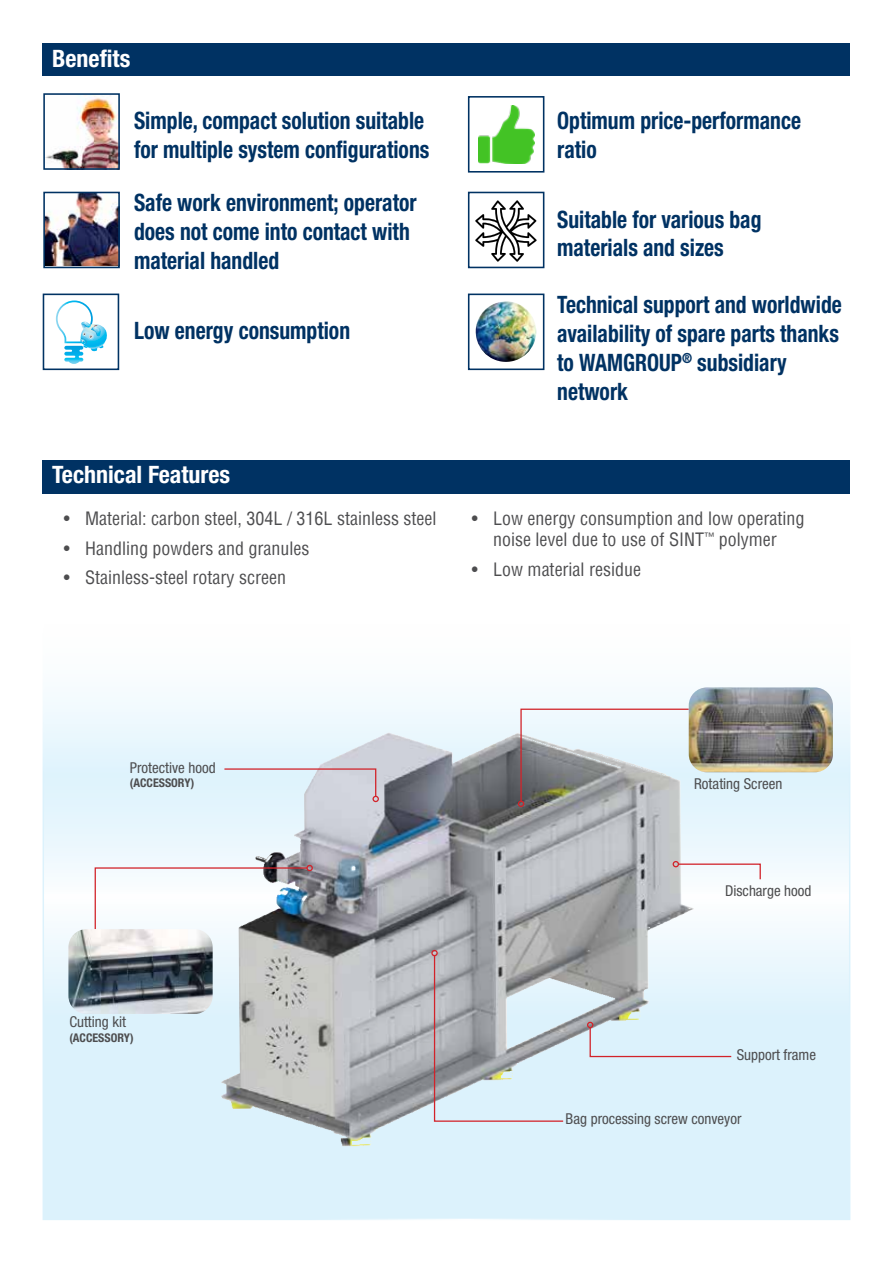
<style>
.page{position:relative;width:893px;height:1263px;background:#fff}
.page>*{position:absolute;margin:0;border:0;box-sizing:border-box;transform-origin:0 0}
.t1{font:700 condensed 24px/28.8px "Helvetica Neue LT Std";color:#003263;scale:.9 1}
.t2{font:700 condensed 24px "Helvetica Neue LT Std";color:#fff}
.t3{font:condensed 18px/21px "Helvetica";color:#4d4d4f;text-align:center}
.t4{font:condensed 15px "Helvetica Neue LT Std";color:#4d4d4f}
.t5{font:700 condensed 12px "Helvetica Neue LT Std";color:#4d4d4f}
</style>
<div class="page">
<svg style="left:46px;top:697px;width:801px;height:520px;background:#cfdde3"></svg>
<img style="left:255px;top:732px;width:133px;height:182px">
<div style="left:43px;top:460px;width:807px;height:33px;background:#003263"></div>
<div style="left:43px;top:43px;width:807px;height:33px;background:#003263"></div>
<img style="left:478px;top:105px;width:56px;height:58px">
<div style="left:468px;top:96px;width:76px;height:77px;border:2px solid #003263"></div>
<svg style="left:475px;top:200px;width:62px;height:62px"></svg>
<div style="left:468px;top:192px;width:76px;height:76px;border:2px solid #003263"></div>
<img style="left:46px;top:96px;width:71px;height:71px">
<div style="left:43px;top:93px;width:77px;height:77px;border:2px solid #003263"></div>
<img style="left:46px;top:195px;width:71px;height:70px">
<div style="left:43px;top:192px;width:77px;height:76px;border:2px solid #003263"></div>
<svg style="left:223px;top:768px;width:154px;height:30px;background:#d8dce4"></svg>
<div style="left:372px;top:796px;width:7px;height:6px;border:1px solid #d2232a;border-radius:50%"></div>
<svg style="left:94px;top:867px;width:214px;height:63px"></svg>
<div style="left:306px;top:865px;width:7px;height:6px;border:1px solid #d2232a;border-radius:50%"></div>
<img style="left:475px;top:301px;width:61px;height:61px">
<div style="left:468px;top:294px;width:76px;height:76px;border:2px solid #003263"></div>
<svg style="left:433px;top:954px;width:131px;height:168px;background:#bbc2c8"></svg>
<div style="left:431px;top:950px;width:7px;height:6px;border:1px solid #d2232a;border-radius:50%"></div>
<svg style="left:673px;top:861px;width:88px;height:19px"></svg>
<svg style="left:518px;top:708px;width:172px;height:99px;background:#bfc4c7"></svg>
<svg style="left:587px;top:1022px;width:145px;height:36px;background:#dae7f1"></svg>
<svg style="left:56px;top:300px;width:51px;height:64px"></svg>
<div style="left:43px;top:294px;width:76px;height:76px;border:2px solid #003263"></div>
<img style="left:689px;top:687px;width:144px;height:85px">
<img style="left:68px;top:929px;width:145px;height:85px">
<p class="t2" style="left:52px;top:44px;width:80px">Benefits</p>
<p class="t1" style="left:134px;top:106px;width:330px">Simple, compact solution suitable for multiple system configurations</p>
<p class="t1" style="left:134px;top:188px;width:315px">Safe work environment; operator does not come into contact with material handled</p>
<p class="t1" style="left:134px;top:316px;width:242px">Low energy consumption</p>
<p class="t2" style="left:52px;top:460px;width:180px">Technical Features</p>
<p class="t3" style="left:64px;top:508px;width:374px">• Material: carbon steel, 304L / 316L stainless steel</p>
<p class="t3" style="left:64px;top:537px;width:247px">• Handling powders and granules</p>
<p class="t3" style="left:64px;top:567px;width:224px">• Stainless-steel rotary screen</p>
<p class="t1" style="left:557px;top:106px;width:272px">Optimum price-performance ratio</p>
<p class="t1" style="left:557px;top:204px;width:228px">Suitable for various bag materials and sizes</p>
<p class="t1" style="left:557px;top:290px;width:318px">Technical support and worldwide availability of spare parts thanks to WAMGROUP<sup>®</sup> subsidiary network</p>
<p class="t3" style="left:472px;top:508px;width:334px">• Low energy consumption and low operating noise level due to use of SINT<sup>™</sup> polymer</p>
<p class="t3" style="left:472px;top:558px;width:171px">• Low material residue</p>
<p class="t4" style="left:130px;top:759px;width:87px">Protective hood</p>
<p class="t5" style="left:130px;top:776px;width:66px">(ACCESSORY)</p>
<p class="t4" style="left:69px;top:1013px;width:58px">Cutting kit</p>
<p class="t5" style="left:69px;top:1030px;width:66px">(ACCESSORY)</p>
<p class="t4" style="left:694px;top:775px;width:90px">Rotating Screen</p>
<p class="t4" style="left:725px;top:882px;width:88px">Discharge hood</p>
<p class="t4" style="left:737px;top:1046px;width:81px">Support frame</p>
<p class="t4" style="left:566px;top:1110px;width:177px">Bag processing screw conveyor</p>
</div>
